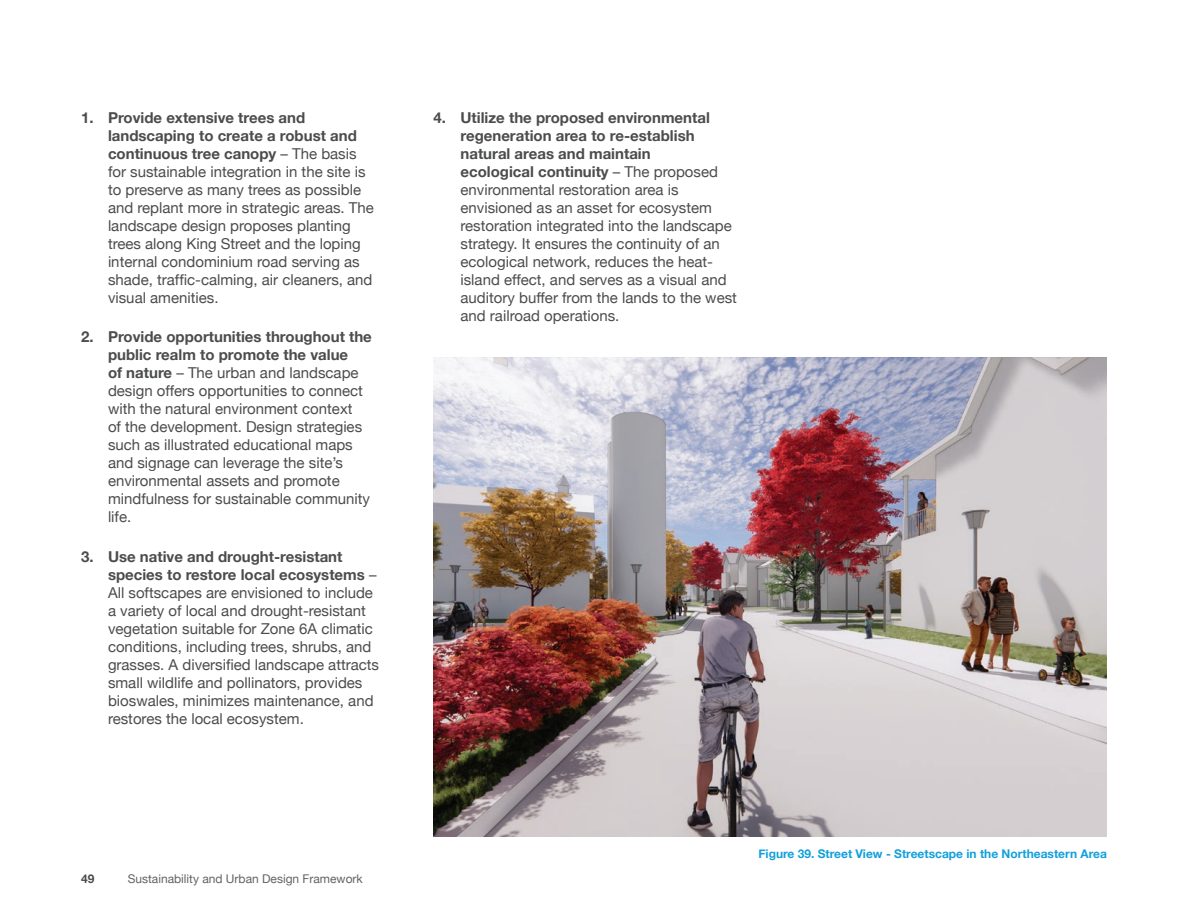
<style>
.page{position:relative;width:1188px;height:918px;background:#fff}
.page>*{position:absolute;margin:0;border:0;box-sizing:border-box;transform-origin:0 0}
.t1{font:15px/18px "Helvetica Neue";color:#4b4c4d}
.t2{font:700 12px "Helvetica Neue";color:#12a0db}
.t3{font:12px "Helvetica Neue";color:#636366}
.t4{font:700 12px "Helvetica Neue";color:#4b4c4d}
.s1{font-weight:700}
</style>
<div class="page">
<img style="left:434px;top:357px;width:673px;height:480px">
<p class="t1" style="left:108px;top:108px;width:267px;text-indent:-27px"><span class="s1">1. Provide extensive trees and landscaping to create a robust and continuous tree canopy</span> – The basis for sustainable integration in the site is to preserve as many trees as possible and replant more in strategic areas. The landscape design proposes planting trees along King Street and the loping internal condominium road serving as shade, traffic-calming, air cleaners, and visual amenities.</p>
<p class="t1" style="left:108px;top:328px;width:265px;text-indent:-27px"><span class="s1">2. Provide opportunities throughout the public realm to promote the value<br>of nature</span> – The urban and landscape design offers opportunities to connect with the natural environment context<br>of the development. Design strategies such as illustrated educational maps and signage can leverage the site’s environmental assets and promote mindfulness for sustainable community life.</p>
<p class="t1" style="left:108px;top:547px;width:273px;text-indent:-27px"><span class="s1">3. Use native and drought-resistant species to restore local ecosystems</span> – All softscapes are envisioned to include a variety of local and drought-resistant vegetation suitable for Zone 6A climatic conditions, including trees, shrubs, and grasses. A diversified landscape attracts small wildlife and pollinators, provides bioswales, minimizes maintenance, and restores the local ecosystem.</p>
<p class="t4" style="left:81px;top:872px;width:15px">49</p>
<p class="t3" style="left:128px;top:872px;width:237px">Sustainability and Urban Design Framework</p>
<p class="t1" style="left:460px;top:108px;width:278px;text-indent:-27px"><span class="s1">4. Utilize the proposed environmental regeneration area to re-establish natural areas and maintain<br>ecological continuity</span> – The proposed environmental restoration area is envisioned as an asset for ecosystem restoration integrated into the landscape strategy. It ensures the continuity of an ecological network, reduces the heat&shy;island effect, and serves as a visual and auditory buffer from the lands to the west and railroad operations.</p>
<p class="t2" style="left:759px;top:846px;width:350px">Figure 39. Street View - Streetscape in the Northeastern Area</p>
</div>
